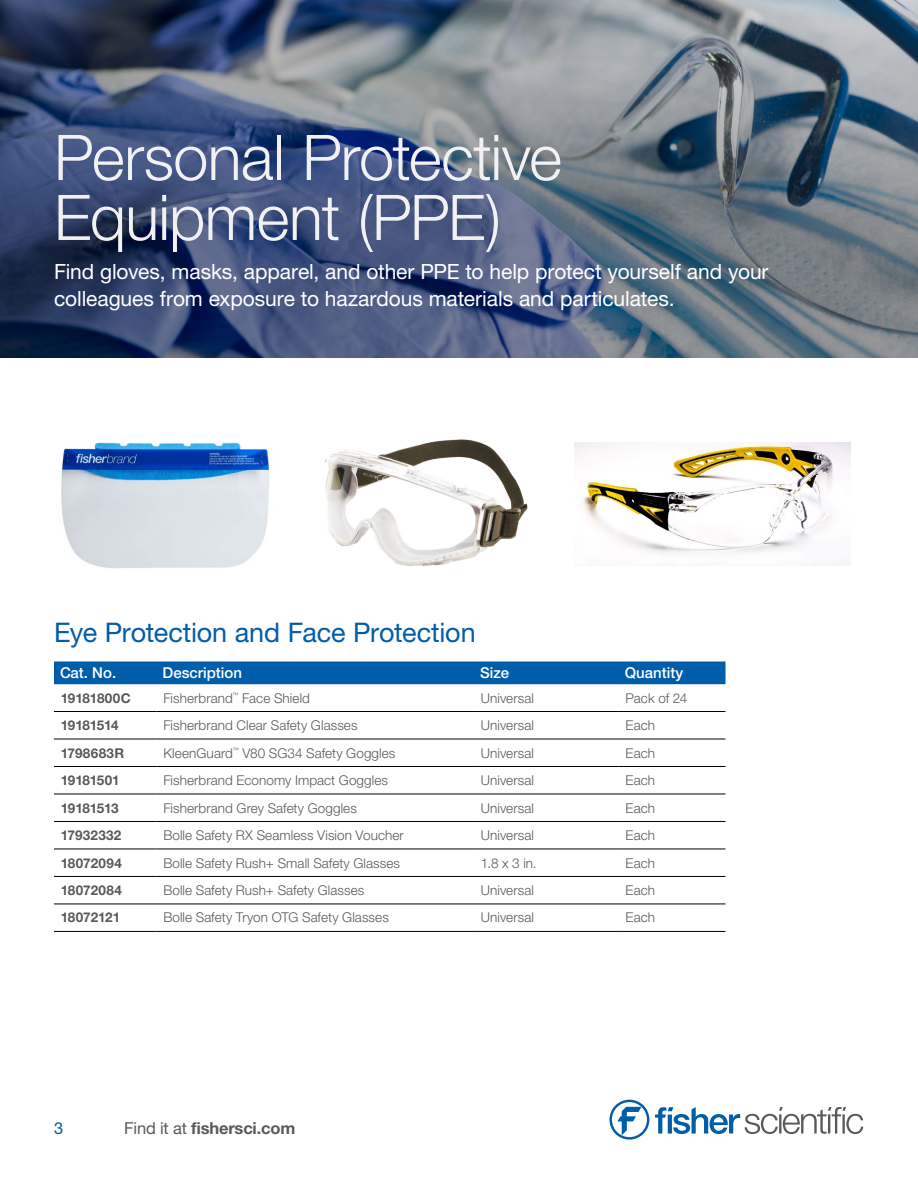
<style>
.page{position:relative;width:918px;height:1188px;background:#fff}
.page>*{position:absolute;margin:0;border:0;box-sizing:border-box;transform-origin:0 0}
.t1{font:300 63px/60px "Helvetica Neue LTW1 G";letter-spacing:-.01em;color:#f1f1f2}
.t2{font:27px "Helvetica Neue LTW1 G";letter-spacing:-.005em;color:#005daa}
.t3{font:21px/27px "Helvetica Neue LTW1 G";letter-spacing:-.005em;color:#fff}
.t4{font:700 16.5px "Helvetica Neue LTW1 G";letter-spacing:-.01em;color:#58595b}
.t5{font:16.5px "Helvetica Neue LTW1 G";color:#005daa}
.t6{font:500 15px "Helvetica Neue LTW1 G";color:#fff}
.t7{font:300 13.5px "Helvetica Neue LTW1 G";letter-spacing:.005em;color:#58595b}
.t8{font:700 13.5px "Helvetica Neue LTW1 G";letter-spacing:-.005em;color:#58595b}
.t9{font:700 13.5px "Helvetica Neue LTW1 G";letter-spacing:.025em;color:#58595b}
.t10{font:700 13.5px "Helvetica Neue LTW1 G";letter-spacing:-.025em;color:#58595b}
.t11{font:700 13.5px "Helvetica Neue LTW1 G";letter-spacing:.015em;color:#58595b}
.s1{font-weight:400}
</style>
<div class="page">
<img style="left:575px;top:443px;width:275px;height:123px">
<img style="left:325px;top:439px;width:203px;height:127px">
<img style="left:61px;top:442px;width:209px;height:127px">
<svg style="left:609px;top:1100px;width:40px;height:40px"></svg>
<svg style="left:655px;top:1107px;width:208px;height:27px"></svg>
<svg style="left:0;top:0;width:918px;height:358px;background:#57667f"></svg>
<div style="left:54px;top:662px;width:672px;height:22px;background:#005daa"></div>
<hr style="left:54px;top:711px;width:103px;height:1px;background:#000">
<hr style="left:157px;top:711px;width:317px;height:1px;background:#000">
<hr style="left:474px;top:711px;width:145px;height:1px;background:#000">
<hr style="left:619px;top:711px;width:107px;height:1px;background:#000">
<hr style="left:54px;top:739px;width:103px;height:1px;background:#000">
<hr style="left:157px;top:739px;width:317px;height:1px;background:#000">
<hr style="left:474px;top:739px;width:145px;height:1px;background:#000">
<hr style="left:619px;top:739px;width:107px;height:1px;background:#000">
<hr style="left:54px;top:766px;width:103px;height:1px;background:#000">
<hr style="left:157px;top:766px;width:317px;height:1px;background:#000">
<hr style="left:474px;top:766px;width:145px;height:1px;background:#000">
<hr style="left:619px;top:766px;width:107px;height:1px;background:#000">
<hr style="left:54px;top:794px;width:103px;height:1px;background:#000">
<hr style="left:157px;top:794px;width:317px;height:1px;background:#000">
<hr style="left:474px;top:794px;width:145px;height:1px;background:#000">
<hr style="left:619px;top:794px;width:107px;height:1px;background:#000">
<hr style="left:54px;top:821px;width:103px;height:1px;background:#000">
<hr style="left:157px;top:821px;width:317px;height:1px;background:#000">
<hr style="left:474px;top:821px;width:145px;height:1px;background:#000">
<hr style="left:619px;top:821px;width:107px;height:1px;background:#000">
<hr style="left:54px;top:849px;width:103px;height:1px;background:#000">
<hr style="left:157px;top:849px;width:317px;height:1px;background:#000">
<hr style="left:474px;top:849px;width:145px;height:1px;background:#000">
<hr style="left:619px;top:849px;width:107px;height:1px;background:#000">
<hr style="left:54px;top:876px;width:103px;height:1px;background:#000">
<hr style="left:157px;top:876px;width:317px;height:1px;background:#000">
<hr style="left:474px;top:876px;width:145px;height:1px;background:#000">
<hr style="left:619px;top:876px;width:107px;height:1px;background:#000">
<hr style="left:54px;top:904px;width:103px;height:1px;background:#000">
<hr style="left:157px;top:904px;width:317px;height:1px;background:#000">
<hr style="left:474px;top:904px;width:145px;height:1px;background:#000">
<hr style="left:619px;top:904px;width:107px;height:1px;background:#000">
<hr style="left:54px;top:931px;width:103px;height:1px;background:#000">
<hr style="left:157px;top:931px;width:317px;height:1px;background:#000">
<hr style="left:474px;top:931px;width:145px;height:1px;background:#000">
<hr style="left:619px;top:931px;width:107px;height:1px;background:#000">
<h1 class="t1" style="left:54px;top:127px;width:509px">Personal Protective<br>Equipment (PPE)</h1>
<h3 class="t3" style="left:54px;top:258px;width:716px">Find gloves, masks, apparel, and other PPE to help protect yourself and your colleagues from exposure to hazardous materials and particulates.</h3>
<h2 class="t2" style="left:54px;top:616px;width:423px">Eye Protection and Face Protection</h2>
<p class="t6" style="left:60px;top:664px;width:58px">Cat. No.</p>
<p class="t6" style="left:163px;top:664px;width:81px">Description</p>
<p class="t6" style="left:480px;top:664px;width:30px">Size</p>
<p class="t6" style="left:625px;top:664px;width:60px">Quantity</p>
<p class="t8" style="left:61px;top:689px;width:71px">19181800C</p>
<p class="t7" style="left:163px;top:690px;width:148px">Fisherbrand<sup>™</sup> Face Shield</p>
<p class="t7" style="left:481px;top:690px;width:55px">Universal</p>
<p class="t7" style="left:626px;top:690px;width:63px">Pack of 24</p>
<p class="t10" style="left:61px;top:717px;width:59px">19181514</p>
<p class="t7" style="left:163px;top:717px;width:196px">Fisherbrand Clear Safety Glasses</p>
<p class="t7" style="left:481px;top:717px;width:55px">Universal</p>
<p class="t7" style="left:626px;top:717px;width:31px">Each</p>
<p class="t9" style="left:61px;top:744px;width:65px">1798683R</p>
<p class="t7" style="left:163px;top:745px;width:234px">KleenGuard<sup>™</sup> V80 SG34 Safety Goggles</p>
<p class="t7" style="left:481px;top:745px;width:55px">Universal</p>
<p class="t7" style="left:626px;top:745px;width:31px">Each</p>
<p class="t8" style="left:61px;top:772px;width:61px">19181501</p>
<p class="t7" style="left:163px;top:772px;width:226px">Fisherbrand Economy Impact Goggles</p>
<p class="t7" style="left:481px;top:772px;width:55px">Universal</p>
<p class="t7" style="left:626px;top:772px;width:31px">Each</p>
<p class="t10" style="left:61px;top:799px;width:60px">19181513</p>
<p class="t7" style="left:163px;top:799px;width:195px">Fisherbrand Grey Safety Goggles</p>
<p class="t7" style="left:481px;top:799px;width:55px">Universal</p>
<p class="t7" style="left:626px;top:799px;width:31px">Each</p>
<p class="t11" style="left:61px;top:827px;width:62px">17932332</p>
<p class="t7" style="left:163px;top:827px;width:242px">Bolle Safety RX Seamless Vision Voucher</p>
<p class="t7" style="left:481px;top:827px;width:55px">Universal</p>
<p class="t7" style="left:626px;top:827px;width:31px">Each</p>
<p class="t9" style="left:61px;top:854px;width:63px">18072094</p>
<p class="t7" style="left:163px;top:854px;width:238px">Bolle Safety Rush+ Small Safety Glasses</p>
<p class="t7" style="left:481px;top:854px;width:57px">1.8 x 3 in.</p>
<p class="t7" style="left:626px;top:854px;width:31px">Each</p>
<p class="t9" style="left:61px;top:882px;width:63px">18072084</p>
<p class="t7" style="left:163px;top:882px;width:203px">Bolle Safety Rush+ Safety Glasses</p>
<p class="t7" style="left:481px;top:882px;width:55px">Universal</p>
<p class="t7" style="left:626px;top:882px;width:31px">Each</p>
<p class="t8" style="left:61px;top:909px;width:61px">18072121</p>
<p class="t7" style="left:163px;top:909px;width:227px">Bolle Safety Tryon OTG Safety Glasses</p>
<p class="t7" style="left:481px;top:909px;width:55px">Universal</p>
<p class="t7" style="left:626px;top:909px;width:31px">Each</p>
<p class="t5" style="left:54px;top:1118px;width:11px">3</p>
<p class="t4" style="left:124px;top:1118px;width:173px"><span class="s1">Find it at</span> fishersci.com</p>
</div>
